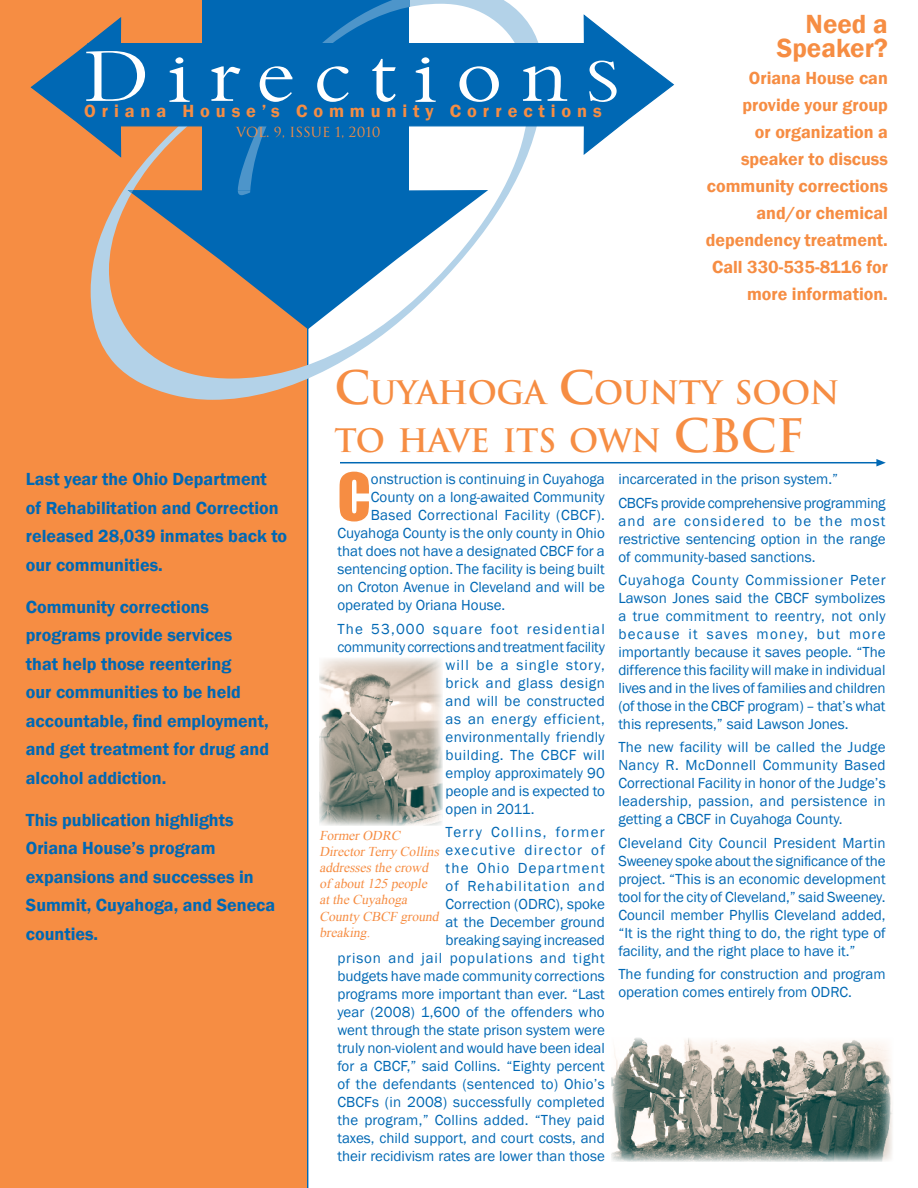
<style>
.page{position:relative;width:918px;height:1188px;background:#fff}
.page>*{position:absolute;margin:0;border:0;box-sizing:border-box;transform-origin:0 0}
.t1{font:60.6px "Impact";color:#f68d43}
.t2{font:700 31.5px/48px "Trajan";letter-spacing:-.015em;color:#f68d43}
.t3{font:600 27px/23.9px "Franklin Gothic";color:#f68d43;text-align:right}
.t4{font:600 18.15px "Franklin Gothic";letter-spacing:.32em;color:#f68d43}
.t5{font:600 18px/28.5px "Franklin Gothic";color:#0068b4}
.t6{font:600 18px/27px "Franklin Gothic";color:#f68d43;text-align:right}
.t7{font:15px/18px "Franklin Gothic";color:#0068b4;text-align:justify}
.t8{font:15px "Franklin Gothic";letter-spacing:.02em;color:#0068b4}
.t9{font:15px "Franklin Gothic";letter-spacing:.04em;color:#0068b4}
.t10{font:15px "Franklin Gothic";letter-spacing:.075em;color:#0068b4}
.t11{font:15px "Franklin Gothic";letter-spacing:.035em;color:#0068b4}
.t12{font:15px "Franklin Gothic";letter-spacing:.065em;color:#0068b4}
.t13{font:italic 13.5px/16.2px "Times New Roman";color:#f68d43}
.t14{font:13.5px "Trajan";color:#f68d43}
.s1{font-size:45px}
</style>
<div class="page">
<hr style="left:307px;top:319px;width:1px;height:869px;background:#0068b4">
<div style="left:0;top:0;width:307px;height:1188px;background:#f68d43"></div>
<svg style="left:91px;top:0;width:452px;height:400px"></svg>
<svg style="left:203px;top:0;width:206px;height:190px;background:#046ab5"></svg>
<div style="left:87px;top:43px;width:514px;height:83px;background:#0068b4"></div>
<svg style="left:128px;top:190px;width:360px;height:139px"></svg>
<svg style="left:30px;top:16px;width:115px;height:143px"></svg>
<svg style="left:211px;top:66px;width:29px;height:35px"></svg>
<svg style="left:260px;top:66px;width:32px;height:36px"></svg>
<svg style="left:317px;top:66px;width:32px;height:36px"></svg>
<svg style="left:372px;top:59px;width:24px;height:43px"></svg>
<svg style="left:459px;top:66px;width:40px;height:36px"></svg>
<svg style="left:523px;top:66px;width:44px;height:35px"></svg>
<div style="left:175px;top:57px;width:8px;height:7px;background:#fff;border-radius:50%"></div>
<svg style="left:169px;top:67px;width:21px;height:35px"></svg>
<div style="left:421px;top:57px;width:8px;height:7px;background:#fff;border-radius:50%"></div>
<svg style="left:415px;top:67px;width:21px;height:35px"></svg>
<svg style="left:583px;top:14px;width:91px;height:141px"></svg>
<hr style="left:341px;top:462px;width:536px;height:1px;background:#0068b4">
<svg style="left:876px;top:459px;width:10px;height:7px"></svg>
<img style="left:611px;top:1038px;width:282px;height:124px">
<img style="left:319px;top:658px;width:123px;height:168px">
<p class="t4" style="left:84px;top:100px;width:519px">Oriana House’s Community Corrections</p>
<p class="t14" style="left:236px;top:124px;width:146px">VOl. 9, ISSUE 1, 2010</p>
<h3 class="t3" style="left:777px;top:12px;width:113px">Need a<br>Speaker?</h3>
<p class="t6" style="left:706px;top:64px;width:184px">Oriana House can provide your group<br>or organization a speaker to discuss community corrections and/or chemical dependency treatment.<br>Call 330-535-8116 for more information.</p>
<p class="t5" style="left:26px;top:465px;width:263px">Last year the Ohio Department<br>of Rehabilitation and Correction released 28,039 inmates back to our communities.</p>
<p class="t5" style="left:26px;top:593px;width:245px">Community corrections programs provide services that help those reentering<br>our communities to be held accountable, find employment, and get treatment for drug and alcohol addiction.</p>
<p class="t5" style="left:26px;top:806px;width:251px">This publication highlights<br>Oriana House’s program expansions and successes in<br>Summit, Cuyahoga, and Seneca counties.</p>
<h2 class="t2" style="left:334px;top:369px;width:507px"><span class="s1">C</span>UYAHOGA <span class="s1">C</span>OUNTY SOON<br>TO HAVE ITS OWN <span class="s1">CBCF</span></h2>
<h1 class="t1" style="left:337px;top:450px;width:35px">C</h1>
<p class="t7" style="left:371px;top:471px;width:235px">onstruction is continuing in Cuyahoga</p>
<p class="t7" style="left:618px;top:468px;width:269px;line-height:23.4px">incarcerated in the prison system.”<br>CBCFs provide comprehensive programming</p>
<p class="t7" style="left:618px;top:512px;width:269px">and are considered to be the most restrictive sentencing option in the range of community-based sanctions.</p>
<p class="t7" style="left:618px;top:571px;width:269px">Cuyahoga County Commissioner Peter Lawson Jones said the CBCF symbolizes a true commitment to reentry, not only because it saves money, but more importantly because it saves people. “The difference this facility will make in individual lives and in the lives of families and children (of those in the CBCF program) – that’s what this represents,” said Lawson Jones.</p>
<p class="t7" style="left:618px;top:739px;width:269px">The new facility will be called the Judge Nancy R. McDonnell Community Based Correctional Facility in honor of the Judge’s leadership, passion, and persistence in getting a CBCF in Cuyahoga County.</p>
<p class="t7" style="left:618px;top:834px;width:269px">Cleveland City Council President Martin Sweeney spoke about the significance of the project. “This is an economic development tool for the city of Cleveland,” said Sweeney.<br>Council member Phyllis Cleveland added, “It is the right thing to do, the right type of facility, and the right place to have it.”</p>
<p class="t7" style="left:618px;top:966px;width:269px">The funding for construction and program operation comes entirely from ODRC.</p>
<p class="t7" style="left:371px;top:489px;width:235px">County on a long-awaited Community</p>
<p class="t8" style="left:371px;top:506px;width:235px">Based Correctional Facility (CBCF).</p>
<p class="t7" style="left:337px;top:525px;width:269px">Cuyahoga County is the only county in Ohio</p>
<p class="t7" style="left:337px;top:543px;width:269px">that does not have a designated CBCF for a</p>
<p class="t7" style="left:337px;top:561px;width:269px">sentencing option. The facility is being built</p>
<p class="t7" style="left:337px;top:579px;width:269px">on Croton Avenue in Cleveland and will be</p>
<p class="t7" style="left:337px;top:597px;width:169px">operated by Oriana House.</p>
<p class="t10" style="left:337px;top:620px;width:269px">The 53,000 square foot residential</p>
<p class="t7" style="left:337px;top:638px;width:269px">community corrections and treatment facility</p>
<p class="t12" style="left:446px;top:656px;width:161px">will be a single story,</p>
<p class="t9" style="left:446px;top:674px;width:161px">brick and glass design</p>
<p class="t8" style="left:446px;top:692px;width:161px">and will be constructed</p>
<p class="t9" style="left:446px;top:710px;width:161px">as an energy efficient,</p>
<p class="t8" style="left:446px;top:728px;width:161px">environmentally friendly</p>
<p class="t11" style="left:446px;top:746px;width:161px">building. The CBCF will</p>
<p class="t7" style="left:446px;top:764px;width:161px">employ approximately 90</p>
<p class="t7" style="left:446px;top:782px;width:161px">people and is expected to</p>
<p class="t7" style="left:446px;top:800px;width:90px">open in 2011.</p>
<p class="t7" style="left:337px;top:824px;width:269px;text-align:right">Terry Collins, former<br>executive director of<br>the Ohio Department<br>of Rehabilitation and<br>Correction (ODRC), spoke<br>at the December ground<br>breaking saying increased<br>prison and jail populations and tight budgets have made community corrections programs more important than ever. “Last year (2008) 1,600 of the offenders who went through the state prison system were truly non-violent and would have been ideal for a CBCF,” said Collins. “Eighty percent of the defendants (sentenced to) Ohio’s CBCFs (in 2008) successfully completed the program,” Collins added. “They paid taxes, child support, and court costs, and their recidivism rates are lower than those</p>
<p class="t13" style="left:319px;top:827px;width:124px">FormerODRC<br>DirectorTerry Collins addressesthe crowd of about125 people atthe Cuyahoga<br>County CBCF ground breaking.</p>
</div>
